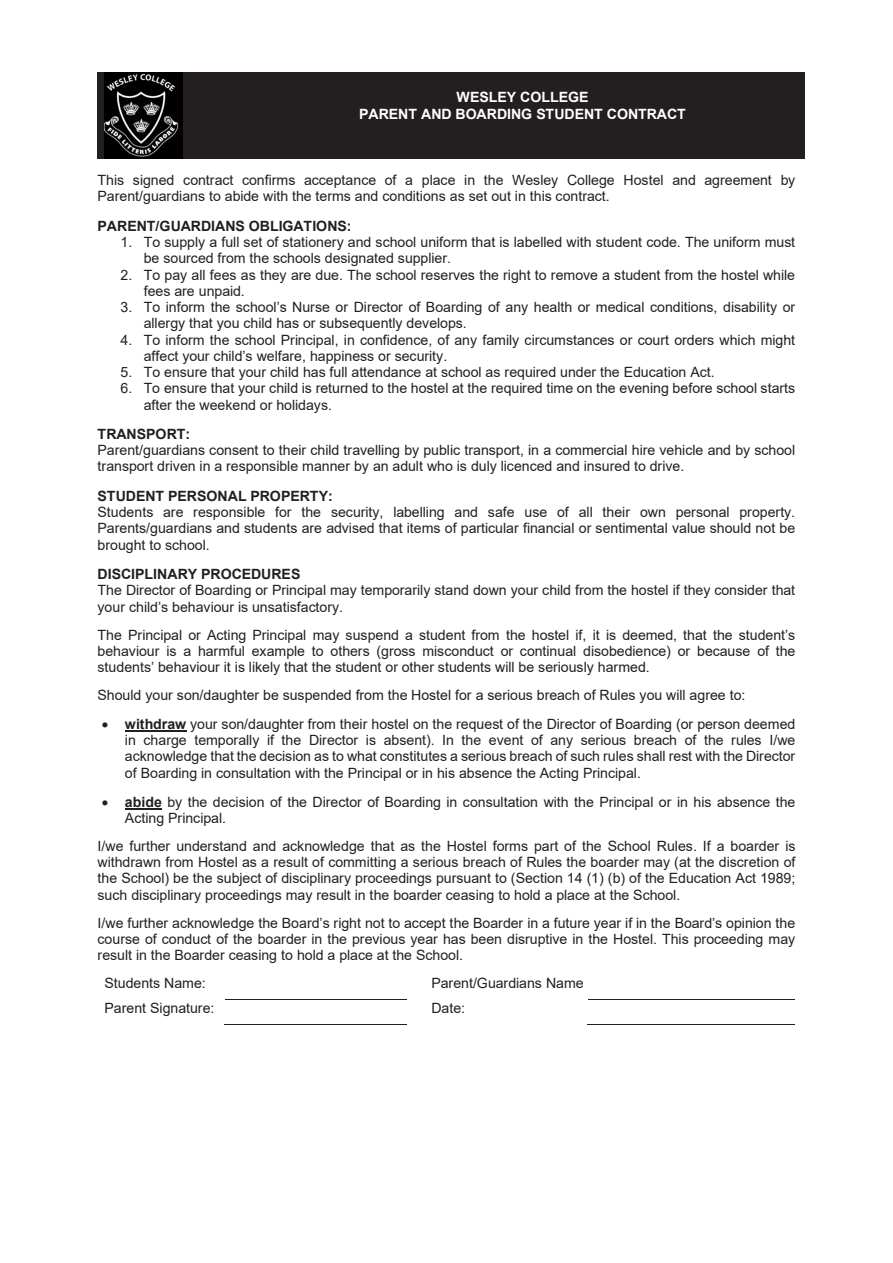
<style>
.page{position:relative;width:893px;height:1263px;background:#fff}
.page>*{position:absolute;margin:0;border:0;box-sizing:border-box;transform-origin:0 0}
.t1{font:14.1px/16.2px "Arial";color:#231f20}
.t2{font:700 14.1px/16.2px "Arial";letter-spacing:-.005em;color:#fff;text-align:center}
.t3{font:700 14.1px "Arial";letter-spacing:-.005em;color:#231f20}
.s1{font-weight:700}
</style>
<div class="page">
<div style="left:98px;top:73px;width:142px;height:85px;background:#231f20"></div>
<div style="left:241px;top:73px;width:563px;height:85px;background:#231f20"></div>
<hr style="left:98px;top:72px;width:142px;height:1px;background:#231f20">
<hr style="left:241px;top:72px;width:563px;height:1px;background:#231f20">
<hr style="left:97px;top:73px;width:1px;height:85px;background:#231f20">
<hr style="left:98px;top:158px;width:142px;height:1px;background:#231f20">
<hr style="left:240px;top:73px;width:1px;height:85px;background:#231f20">
<hr style="left:241px;top:158px;width:563px;height:1px;background:#231f20">
<hr style="left:804px;top:73px;width:1px;height:85px;background:#231f20">
<hr style="left:125px;top:731px;width:61px;height:1px;background:#231f20">
<hr style="left:125px;top:808px;width:37px;height:2px;background:#231f20">
<hr style="left:225px;top:999px;width:181px;height:1px;background:#231f20">
<hr style="left:598px;top:999px;width:197px;height:1px;background:#231f20">
<hr style="left:224px;top:1024px;width:182px;height:1px;background:#231f20">
<hr style="left:587px;top:1024px;width:208px;height:1px;background:#231f20">
<img style="left:105px;top:73px;width:77px;height:85px">
<p class="t2" style="left:359px;top:89px;width:328px">WESLEY COLLEGE<br>PARENT AND BOARDING STUDENT CONTRACT</p>
<p class="t1" style="left:98px;top:172px;width:699px">This signed contract confirms acceptance of a place in the Wesley College Hostel and agreement by<br>Parent/guardians to abide with the terms and conditions as set out in this contract.</p>
<p class="t3" style="left:98px;top:216px;width:256px">PARENT/GUARDIANS OBLIGATIONS:</p>
<p class="t1" style="left:144px;top:234px;width:653px;text-indent:-23px">1. To supply a full set of stationery and school uniform that is labelled with student code. The uniform must be sourced from the schools designated supplier.</p>
<p class="t1" style="left:144px;top:266px;width:653px;text-indent:-23px">2. To pay all fees as they are due. The school reserves the right to remove a student from the hostel while fees are unpaid.</p>
<p class="t1" style="left:144px;top:299px;width:653px;text-indent:-23px">3. To inform the school’s Nurse or Director of Boarding of any health or medical conditions, disability or allergy that you child has or subsequently develops.</p>
<p class="t1" style="left:144px;top:331px;width:653px;text-indent:-23px">4. To inform the school Principal, in confidence, of any family circumstances or court orders which might affect your child’s welfare, happiness or security.</p>
<p class="t1" style="left:121px;top:364px;width:596px">5. To ensure that your child has full attendance at school as required under the Education Act.</p>
<p class="t1" style="left:144px;top:380px;width:653px;text-indent:-23px">6. To ensure that your child is returned to the hostel at the required time on the evening before school starts after the weekend or holidays.</p>
<p class="t1" style="left:98px;top:426px;width:699px"><span class="s1">TRANSPORT:<br></span>Parent/guardians consent to their child travelling by public transport, in a commercial hire vehicle and by school transport driven in a responsible manner by an adult who is duly licenced and insured to drive.</p>
<p class="t1" style="left:98px;top:488px;width:699px"><span class="s1">STUDENT PERSONAL PROPERTY:<br></span>Students are responsible for the security, labelling and safe use of all their own personal property.<br>Parents/guardians and students are advised that items of particular financial or sentimental value should not be brought to school.</p>
<p class="t1" style="left:98px;top:566px;width:699px"><span class="s1">DISCIPLINARY PROCEDURES<br></span>The Director of Boarding or Principal may temporarily stand down your child from the hostel if they consider that your child’s behaviour is unsatisfactory.</p>
<p class="t1" style="left:98px;top:626px;width:699px;text-align:justify">The Principal or Acting Principal may suspend a student from the hostel if, it is deemed, that the student’s behaviour is a harmful example to others (gross misconduct or continual disobedience) or because of the students’ behaviour it is likely that the student or other students will be seriously harmed.</p>
<p class="t1" style="left:98px;top:687px;width:649px">Should your son/daughter be suspended from the Hostel for a serious breach of Rules you will agree to:</p>
<p class="t1" style="left:125px;top:716px;width:672px;text-align:justify;text-indent:-23px">• <span class="s1">withdraw</span> your son/daughter from their hostel on the request of the Director of Boarding (or person deemed in charge temporally if the Director is absent). In the event of any serious breach of the rules I/we acknowledge that the decision as to what constitutes a serious breach of such rules shall rest with the Director of Boarding in consultation with the Principal or in his absence the Acting Principal.</p>
<p class="t1" style="left:125px;top:793px;width:672px;text-indent:-23px">• <span class="s1">abide</span> by the decision of the Director of Boarding in consultation with the Principal or in his absence the<br>Acting Principal.</p>
<p class="t1" style="left:98px;top:838px;width:699px;text-align:justify">I/we further understand and acknowledge that as the Hostel forms part of the School Rules. If a boarder is withdrawn from Hostel as a result of committing a serious breach of Rules the boarder may (at the discretion of the School) be the subject of disciplinary proceedings pursuant to (Section 14 (1) (b) of the Education Act 1989; such disciplinary proceedings may result in the boarder ceasing to hold a place at the School.</p>
<p class="t1" style="left:98px;top:914px;width:699px;text-align:justify">I/we further acknowledge the Board’s right not to accept the Boarder in a future year if in the Board’s opinion the course of conduct of the boarder in the previous year has been disruptive in the Hostel. This proceeding may result in the Boarder ceasing to hold a place at the School.</p>
<p class="t1" style="left:104px;top:975px;width:103px">Students Name:</p>
<p class="t1" style="left:431px;top:975px;width:154px">Parent/Guardians Name</p>
<p class="t1" style="left:104px;top:1000px;width:111px">Parent Signature:</p>
<p class="t1" style="left:431px;top:1000px;width:35px">Date:</p>
</div>
